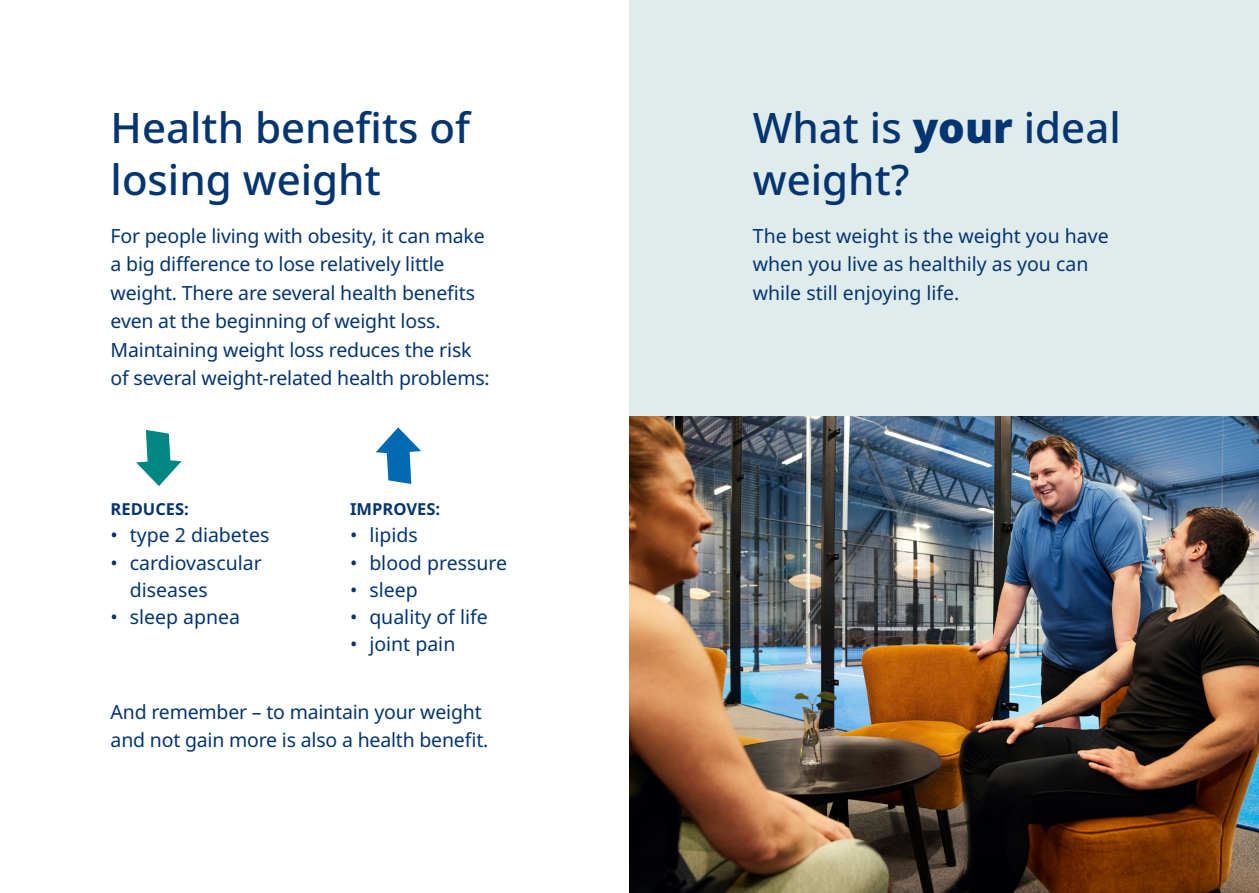
<style>
.page{position:relative;width:1259px;height:893px;background:#fff}
.page>*{position:absolute;margin:0;border:0;box-sizing:border-box;transform-origin:0 0}
.t1{font:500 42px/52.5px "Apis";color:#033572}
.t2{font:19.5px/28.5px "Apis";letter-spacing:-.01em;color:#033572}
.t3{font:700 16.5px "Apis";color:#033572}
.s1{font-weight:900}
</style>
<div class="page">
<div style="left:629px;top:0;width:630px;height:423px;background:#e0ecec"></div>
<img style="left:629px;top:417px;width:630px;height:476px">
<svg style="left:376px;top:427px;width:45px;height:57px"></svg>
<svg style="left:136px;top:430px;width:45px;height:56px"></svg>
<h1 class="t1" style="left:111px;top:102px;width:361px">Health benefits of losing weight</h1>
<p class="t2" style="left:111px;top:222px;width:381px">For people living with obesity, it can make a big difference to lose relatively little weight. There are several health benefits even at the beginning of weight loss.<br>Maintaining weight loss reduces the risk of several weight-related health problems:</p>
<p class="t3" style="left:111px;top:498px;width:80px">REDUCES:</p>
<p class="t2" style="left:111px;top:522px;width:160px">• type 2 diabetes</p>
<p class="t2" style="left:130px;top:549px;width:134px;line-height:27px;text-indent:-19px">• cardiovascular diseases</p>
<p class="t2" style="left:111px;top:603px;width:131px">• sleep apnea</p>
<p class="t3" style="left:350px;top:498px;width:91px">IMPROVES:</p>
<p class="t2" style="left:350px;top:522px;width:69px">• lipids</p>
<p class="t2" style="left:350px;top:549px;width:158px">• blood pressure</p>
<p class="t2" style="left:350px;top:576px;width:69px">• sleep</p>
<p class="t2" style="left:350px;top:603px;width:139px">• quality of life</p>
<p class="t2" style="left:350px;top:630px;width:107px">• joint pain</p>
<p class="t2" style="left:111px;top:698px;width:379px">And remember – to maintain your weight and not gain more is also a health benefit.</p>
<h1 class="t1" style="left:753px;top:102px;width:369px">What is <span class="s1">your</span> ideal weight?</h1>
<p class="t2" style="left:753px;top:222px;width:357px">The best weight is the weight you have when you live as healthily as you can while still enjoying life.</p>
</div>
